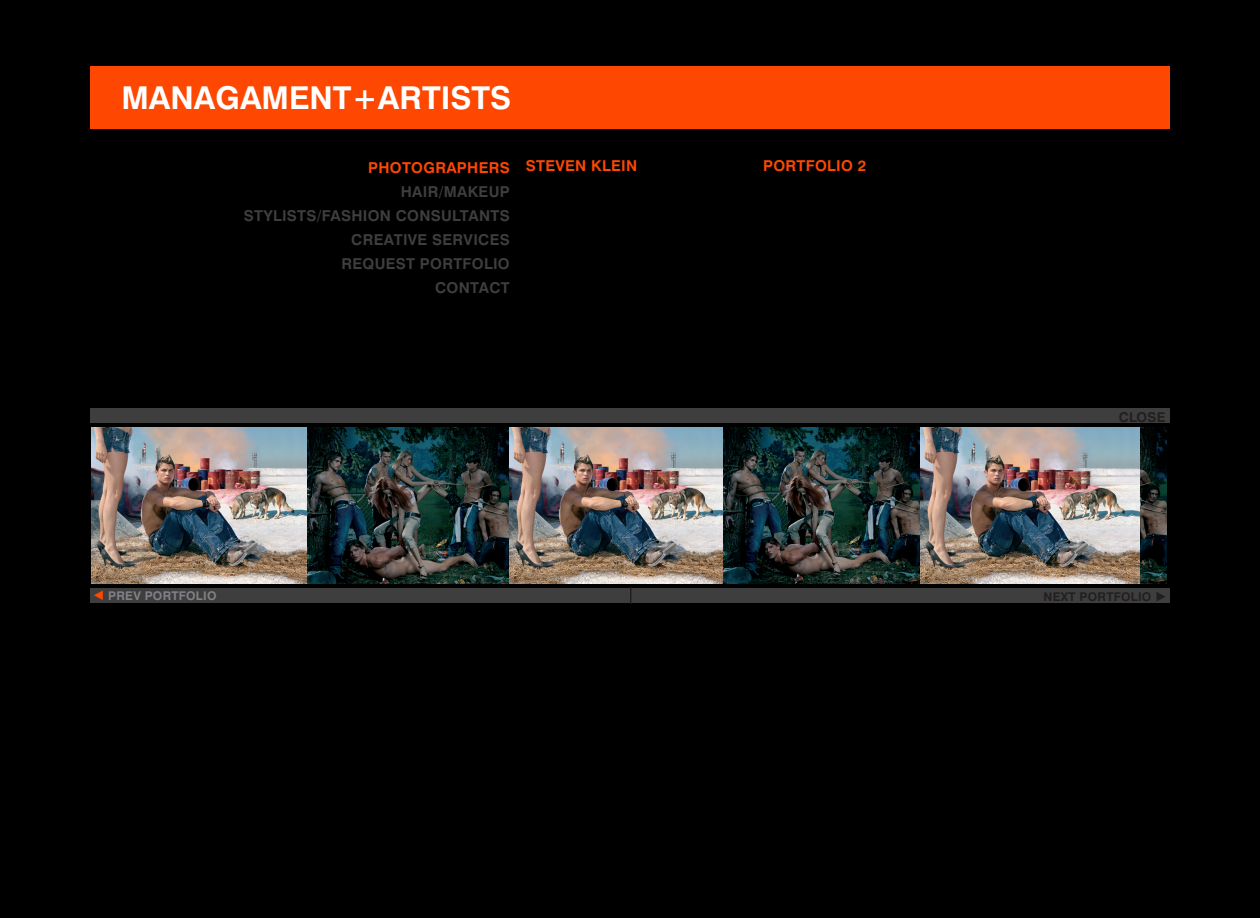
<style>
.page{position:relative;width:1260px;height:918px;background:#000}
.page>*{position:absolute;margin:0;border:0;box-sizing:border-box;transform-origin:0 0}
.t1{font:700 31.5px "Swiss 721 BT";color:#fff}
.t2{font:700 15px/24px "Swiss 721 BT";letter-spacing:.02em;color:#3e3e3f;text-align:right}
.t3{font:700 15px "Swiss 721 BT";letter-spacing:.02em;color:#fe4700}
.t4{font:700 13.5px "Swiss 721 BT";letter-spacing:.02em;color:#231f20}
.t5{font:700 12px "Swiss 721 BT";letter-spacing:.02em;color:#808285}
.t6{font:700 12px "Swiss 721 BT";letter-spacing:.02em;color:#231f20}
</style>
<div class="page">
<div style="left:90px;top:66px;width:1080px;height:63px;background:#fe4700"></div>
<div style="left:90px;top:408px;width:1079px;height:15px;background:#3e3e3f"></div>
<div style="left:90px;top:588px;width:1079px;height:15px;background:#3e3e3f"></div>
<svg style="left:94px;top:590px;width:9px;height:10px"></svg>
<svg style="left:1156px;top:592px;width:9px;height:9px"></svg>
<svg style="left:630px;top:587px;width:2px;height:17px"></svg>
<img style="left:91px;top:427px;width:633px;height:157px">
<img style="left:724px;top:427px;width:443px;height:157px">
<h1 class="t1" style="left:122px;top:79px;width:391px">MANAGAMENT+ARTISTS</h1>
<p class="t3" style="left:368px;top:158px;width:271px">PHOTOGRAPHERS STEVEN KLEIN</p>
<p class="t3" style="left:763px;top:157px;width:105px">PORTFOLIO 2</p>
<p class="t2" style="left:244px;top:179px;width:267px">HAIR/MAKEUP<br>STYLISTS/FASHION CONSULTANTS<br>CREATIVE SERVICES</p>
<p class="t2" style="left:342px;top:252px;width:170px">REQUEST PORTFOLIO<br>CONTACT</p>
<p class="t4" style="left:1119px;top:409px;width:48px">CLOSE</p>
<p class="t5" style="left:108px;top:588px;width:110px">PREV PORTFOLIO</p>
<p class="t6" style="left:1044px;top:589px;width:109px">NEXT PORTFOLIO</p>
</div>
